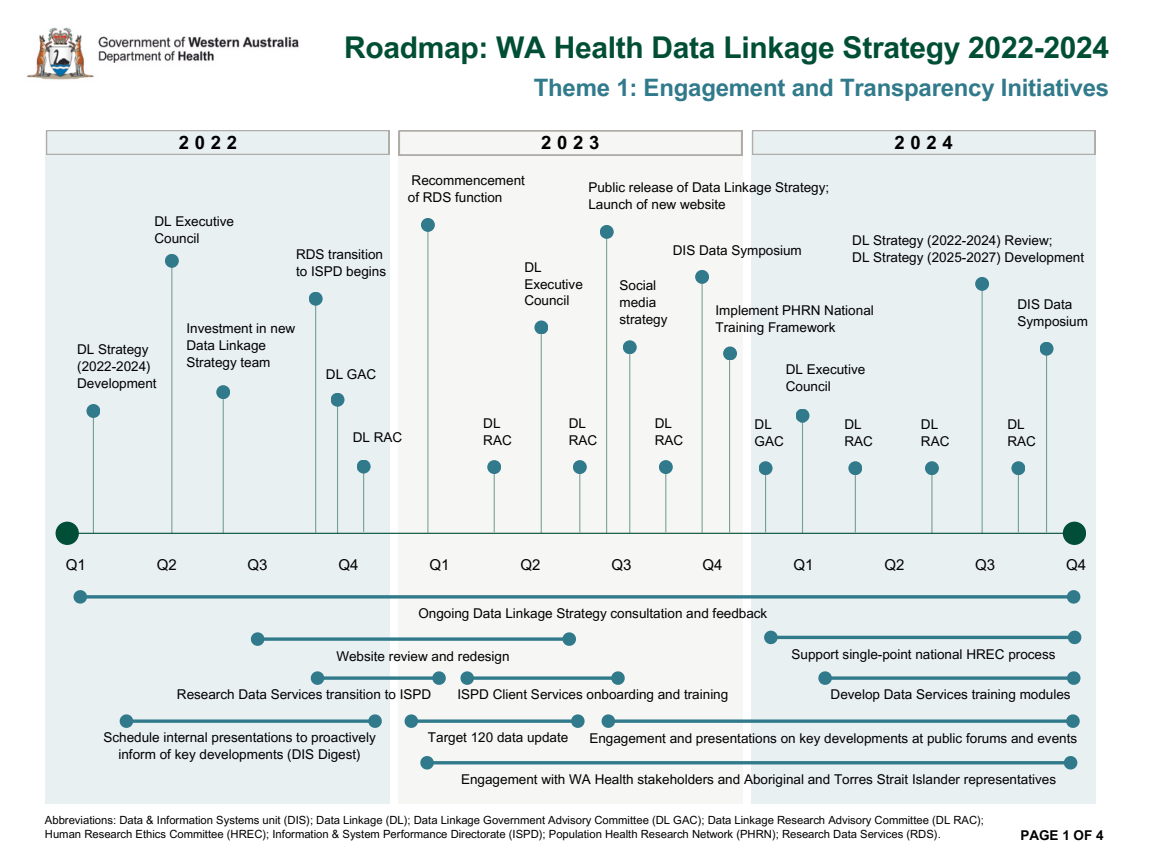
<style>
.page{position:relative;width:1152px;height:864px;background:#fff}
.page>*{position:absolute;margin:0;border:0;box-sizing:border-box;transform-origin:0 0}
.t1{font:700 30px "Arial MT Pro";letter-spacing:-.01em;color:#004e35}
.t2{font:700 24px "Arial MT Pro";letter-spacing:-.01em;color:#317a8b}
.t3{font:700 18.45px "Arial MT Pro";letter-spacing:.31em;color:#000}
.t4{font:15px "Arial MT Pro";color:#000}
.t5{font:13.5px/16.8px "Arial MT Pro";color:#000}
.t6{font:700 13.5px "Arial MT Pro";color:#000}
.t7{font:11.25px/14.1px "Arial MT Pro";color:#000}
</style>
<div class="page">
<img style="left:26px;top:27px;width:273px;height:53px">
<div style="left:45px;top:131px;width:344px;height:673px;background:#e9f0f2"></div>
<div style="left:398px;top:131px;width:344px;height:673px;background:#f6f6f5"></div>
<svg style="left:421px;top:719px;width:148px;height:4px"></svg>
<svg style="left:404px;top:714px;width:17px;height:14px"></svg>
<svg style="left:569px;top:714px;width:16px;height:14px"></svg>
<svg style="left:267px;top:637px;width:293px;height:4px"></svg>
<svg style="left:250px;top:632px;width:17px;height:14px"></svg>
<svg style="left:560px;top:632px;width:16px;height:14px"></svg>
<div style="left:751px;top:131px;width:344px;height:673px;background:#e9f0f2"></div>
<hr style="left:777px;top:636px;width:292px;height:3px;background:#317a8b">
<svg style="left:764px;top:630px;width:16px;height:15px"></svg>
<svg style="left:1065px;top:630px;width:17px;height:15px"></svg>
<svg style="left:90px;top:595px;width:974px;height:4px;background:#4e8c9a"></svg>
<svg style="left:73px;top:590px;width:17px;height:14px"></svg>
<svg style="left:1064px;top:590px;width:17px;height:14px"></svg>
<hr style="left:433px;top:761px;width:632px;height:3px;background:#317a8b">
<svg style="left:420px;top:756px;width:16px;height:14px"></svg>
<svg style="left:1061px;top:756px;width:17px;height:14px"></svg>
<hr style="left:93px;top:412px;width:1px;height:122px;background:#004e35">
<div style="left:86px;top:404px;width:14px;height:14px;background:#317a8b;border-radius:50%"></div>
<hr style="left:171px;top:262px;width:1px;height:272px;background:#004e35">
<div style="left:165px;top:254px;width:14px;height:14px;background:#317a8b;border-radius:50%"></div>
<hr style="left:57px;top:533px;width:1028px;height:1px;background:#004e35">
<div style="left:56px;top:522px;width:23px;height:23px;background:#004e35;border-radius:50%"></div>
<div style="left:1063px;top:522px;width:23px;height:23px;background:#004e35;border-radius:50%"></div>
<hr style="left:337px;top:400px;width:1px;height:133px;background:#004e35">
<div style="left:331px;top:393px;width:14px;height:14px;background:#317a8b;border-radius:50%"></div>
<hr style="left:223px;top:395px;width:1px;height:138px;background:#004e35">
<div style="left:216px;top:385px;width:14px;height:14px;background:#317a8b;border-radius:50%"></div>
<hr style="left:427px;top:223px;width:1px;height:310px;background:#004e35">
<div style="left:421px;top:218px;width:14px;height:14px;background:#317a8b;border-radius:50%"></div>
<hr style="left:541px;top:327px;width:1px;height:206px;background:#004e35">
<div style="left:534px;top:320px;width:14px;height:14px;background:#317a8b;border-radius:50%"></div>
<hr style="left:629px;top:348px;width:1px;height:185px;background:#004e35">
<div style="left:623px;top:340px;width:14px;height:14px;background:#317a8b;border-radius:50%"></div>
<hr style="left:702px;top:279px;width:1px;height:254px;background:#004e35">
<div style="left:695px;top:270px;width:14px;height:14px;background:#317a8b;border-radius:50%"></div>
<hr style="left:802px;top:420px;width:1px;height:113px;background:#004e35">
<div style="left:796px;top:409px;width:13px;height:14px;background:#317a8b;border-radius:50%"></div>
<hr style="left:1018px;top:468px;width:1px;height:64px;background:#004e35">
<div style="left:1011px;top:461px;width:14px;height:14px;background:#317a8b;border-radius:50%"></div>
<hr style="left:606px;top:234px;width:1px;height:299px;background:#004e35">
<div style="left:600px;top:225px;width:14px;height:14px;background:#317a8b;border-radius:50%"></div>
<hr style="left:931px;top:469px;width:1px;height:64px;background:#004e35">
<div style="left:925px;top:461px;width:14px;height:14px;background:#317a8b;border-radius:50%"></div>
<hr style="left:855px;top:468px;width:1px;height:64px;background:#004e35">
<div style="left:848px;top:461px;width:14px;height:14px;background:#317a8b;border-radius:50%"></div>
<hr style="left:765px;top:468px;width:1px;height:64px;background:#004e35">
<div style="left:759px;top:461px;width:14px;height:14px;background:#317a8b;border-radius:50%"></div>
<hr style="left:982px;top:283px;width:1px;height:250px;background:#004e35">
<div style="left:975px;top:277px;width:14px;height:14px;background:#317a8b;border-radius:50%"></div>
<hr style="left:665px;top:468px;width:1px;height:64px;background:#004e35">
<div style="left:659px;top:460px;width:14px;height:14px;background:#317a8b;border-radius:50%"></div>
<hr style="left:579px;top:468px;width:1px;height:64px;background:#004e35">
<div style="left:573px;top:460px;width:14px;height:14px;background:#317a8b;border-radius:50%"></div>
<hr style="left:494px;top:468px;width:1px;height:64px;background:#004e35">
<div style="left:487px;top:460px;width:14px;height:14px;background:#317a8b;border-radius:50%"></div>
<hr style="left:363px;top:467px;width:1px;height:65px;background:#004e35">
<div style="left:357px;top:460px;width:14px;height:14px;background:#317a8b;border-radius:50%"></div>
<hr style="left:729px;top:353px;width:1px;height:179px;background:#004e35">
<div style="left:723px;top:346px;width:14px;height:14px;background:#317a8b;border-radius:50%"></div>
<hr style="left:1046px;top:350px;width:1px;height:182px;background:#004e35">
<div style="left:1040px;top:342px;width:14px;height:14px;background:#317a8b;border-radius:50%"></div>
<svg style="left:618px;top:719px;width:446px;height:4px;background:#4d8c9a"></svg>
<svg style="left:601px;top:714px;width:17px;height:14px"></svg>
<svg style="left:1064px;top:714px;width:16px;height:14px"></svg>
<svg style="left:834px;top:676px;width:230px;height:4px"></svg>
<svg style="left:818px;top:671px;width:16px;height:14px"></svg>
<svg style="left:1064px;top:671px;width:17px;height:14px"></svg>
<svg style="left:46px;top:130px;width:343px;height:25px"></svg>
<svg style="left:399px;top:131px;width:343px;height:24px"></svg>
<svg style="left:752px;top:130px;width:343px;height:25px"></svg>
<svg style="left:327px;top:676px;width:103px;height:4px"></svg>
<svg style="left:310px;top:671px;width:17px;height:14px"></svg>
<svg style="left:430px;top:671px;width:16px;height:14px"></svg>
<svg style="left:477px;top:676px;width:132px;height:4px"></svg>
<svg style="left:460px;top:671px;width:17px;height:14px"></svg>
<svg style="left:609px;top:671px;width:16px;height:14px"></svg>
<hr style="left:315px;top:299px;width:1px;height:234px;background:#004e35">
<div style="left:309px;top:292px;width:14px;height:14px;background:#317a8b;border-radius:50%"></div>
<svg style="left:136px;top:719px;width:230px;height:4px"></svg>
<svg style="left:119px;top:714px;width:17px;height:14px"></svg>
<svg style="left:366px;top:714px;width:16px;height:14px"></svg>
<h1 class="t1" style="left:344px;top:37px;width:767px">Roadmap: WA Health Data Linkage Strategy 2022-2024</h1>
<h2 class="t2" style="left:534px;top:78px;width:577px">Theme 1: Engagement and Transparency Initiatives</h2>
<h3 class="t3" style="left:179px;top:135px;width:60px">2022</h3>
<h3 class="t3" style="left:541px;top:135px;width:60px">2023</h3>
<h3 class="t3" style="left:894px;top:135px;width:60px">2024</h3>
<p class="t5" style="left:155px;top:215px;width:81px">DL Executive<br>Council</p>
<p class="t5" style="left:296px;top:248px;width:92px">RDS transition to ISPD begins</p>
<p class="t5" style="left:77px;top:343px;width:81px">DL Strategy (2022-2024)<br>Development</p>
<p class="t5" style="left:187px;top:322px;width:110px">Investment in new<br>Data Linkage<br>Strategy team</p>
<p class="t5" style="left:326px;top:368px;width:52px">DL GAC</p>
<p class="t5" style="left:408px;top:173px;width:119px">Recommencement of RDS function</p>
<p class="t5" style="left:588px;top:180px;width:242px">Public release of Data Linkage Strategy;<br>Launch of new website</p>
<p class="t5" style="left:524px;top:260px;width:60px">DL<br>Executive<br>Council</p>
<p class="t5" style="left:673px;top:243px;width:131px">DIS Data Symposium</p>
<p class="t5" style="left:852px;top:234px;width:233px">DL Strategy (2022-2024) Review;<br>DL Strategy (2025-2027) Development</p>
<p class="t5" style="left:620px;top:279px;width:50px">Social media strategy</p>
<p class="t5" style="left:716px;top:304px;width:160px">Implement PHRN National<br>Training Framework</p>
<p class="t5" style="left:786px;top:363px;width:81px">DL Executive<br>Council</p>
<p class="t5" style="left:1018px;top:298px;width:72px">DIS Data<br>Symposium</p>
<p class="t5" style="left:483px;top:417px;width:19px">DL</p>
<p class="t5" style="left:353px;top:430px;width:51px">DL RAC</p>
<p class="t5" style="left:483px;top:434px;width:30px">RAC</p>
<p class="t5" style="left:569px;top:417px;width:30px">DL<br>RAC</p>
<p class="t5" style="left:655px;top:417px;width:30px">DL<br>RAC</p>
<p class="t5" style="left:755px;top:418px;width:31px">DL<br>GAC</p>
<p class="t5" style="left:844px;top:418px;width:30px">DL<br>RAC</p>
<p class="t5" style="left:921px;top:418px;width:30px">DL<br>RAC</p>
<p class="t5" style="left:1007px;top:418px;width:30px">DL<br>RAC</p>
<p class="t4" style="left:66px;top:559px;width:22px">Q1</p>
<p class="t4" style="left:157px;top:559px;width:22px">Q2</p>
<p class="t4" style="left:247px;top:559px;width:22px">Q3</p>
<p class="t4" style="left:339px;top:559px;width:22px">Q4</p>
<p class="t4" style="left:430px;top:559px;width:22px">Q1</p>
<p class="t4" style="left:521px;top:559px;width:22px">Q2</p>
<p class="t4" style="left:611px;top:559px;width:22px">Q3</p>
<p class="t4" style="left:702px;top:559px;width:22px">Q4</p>
<p class="t4" style="left:793px;top:559px;width:22px">Q1</p>
<p class="t4" style="left:884px;top:559px;width:22px">Q2</p>
<p class="t4" style="left:975px;top:559px;width:22px">Q3</p>
<p class="t4" style="left:1066px;top:559px;width:22px">Q4</p>
<p class="t5" style="left:418px;top:606px;width:350px">Ongoing Data Linkage Strategy consultation and feedback</p>
<p class="t5" style="left:336px;top:649px;width:175px">Website review and redesign</p>
<p class="t5" style="left:177px;top:688px;width:256px">Research Data Services transition to ISPD</p>
<p class="t5" style="left:457px;top:688px;width:272px">ISPD Client Services onboarding and training</p>
<p class="t5" style="left:792px;top:647px;width:266px">Support single-point national HREC process</p>
<p class="t5" style="left:831px;top:688px;width:242px">Develop Data Services training modules</p>
<p class="t5" style="left:103px;top:731px;width:274px;text-align:center">Schedule internal presentations to proactively inform of key developments (DIS Digest)</p>
<p class="t5" style="left:428px;top:731px;width:142px">Target 120 data update</p>
<p class="t5" style="left:589px;top:732px;width:489px">Engagement and presentations on key developments at public forums and events</p>
<p class="t5" style="left:461px;top:773px;width:597px">Engagement with WA Health stakeholders and Aboriginal and Torres Strait Islander representatives</p>
<p class="t7" style="left:45px;top:814px;width:941px">Abbreviations: Data &amp; Information Systems unit (DIS); Data Linkage (DL); Data Linkage Government Advisory Committee (DL GAC); Data Linkage Research Advisory Committee (DL RAC);<br>Human Research Ethics Committee (HREC); Information &amp; System Performance Directorate (ISPD); Population Health Research Network (PHRN); Research Data Services (RDS).</p>
<p class="t6" style="left:1020px;top:830px;width:85px">PAGE 1 OF 4</p>
</div>
